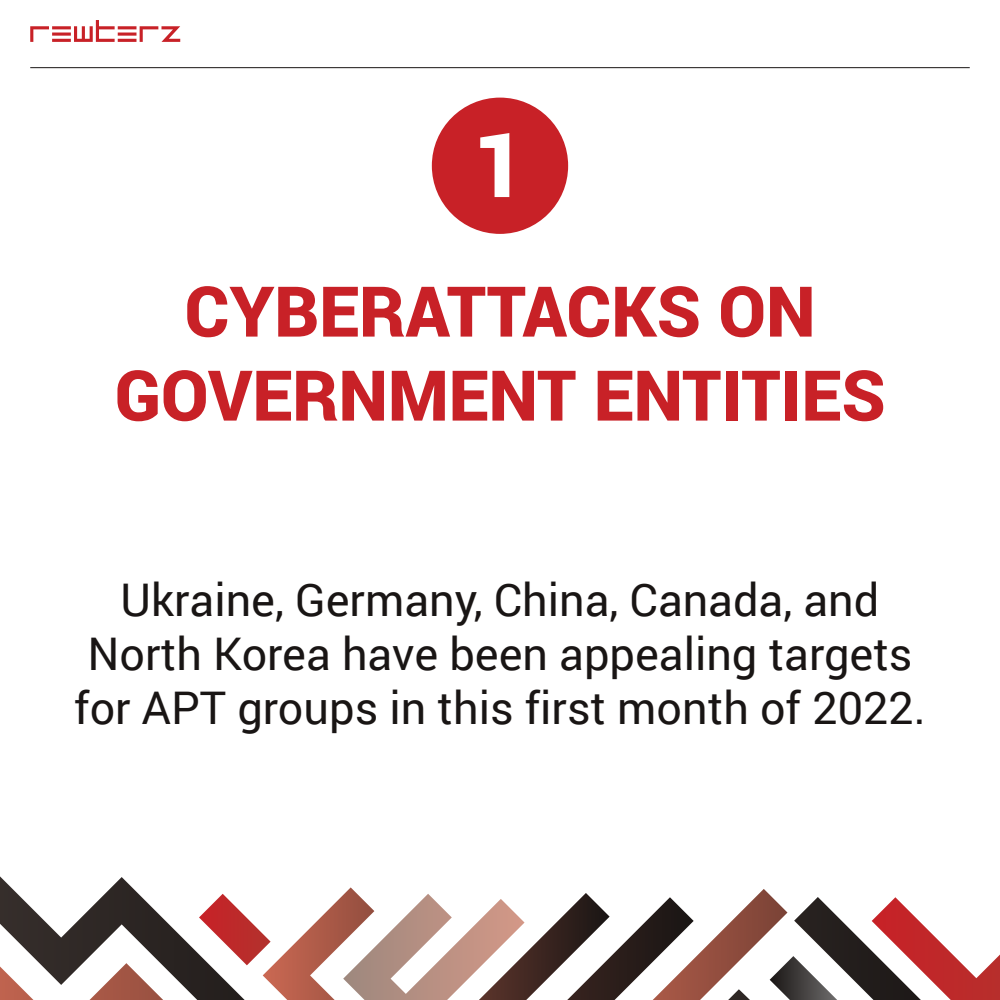
<style>
.page{position:relative;width:1000px;height:1000px;background:#fff}
.page>*{position:absolute;margin:0;border:0;box-sizing:border-box;transform-origin:0 0}
.t1{font:900 90px "Roboto";color:#fff}
.t2{font:900 70px/84px "Roboto";color:#c82127;text-align:center}
.t3{font:45px/54px "Roboto";color:#191514;text-align:center}
</style>
<div class="page">
<svg style="left:610px;top:914px;width:43px;height:86px"></svg>
<svg style="left:653px;top:889px;width:347px;height:111px"></svg>
<svg style="left:0;top:876px;width:610px;height:124px"></svg>
<div style="left:432px;top:98px;width:136px;height:136px;background:#c82127;border-radius:50%"></div>
<svg style="left:30px;top:20px;width:150px;height:22px"></svg>
<hr style="left:30px;top:67px;width:940px;height:1px;background:#191514">
<h1 class="t1" style="left:474px;top:101px;width:54px">1</h1>
<h2 class="t2" style="left:114px;top:267px;width:773px">CYBERATTACKS ON<br>GOVERNMENT ENTITIES</h2>
<p class="t3" style="left:74px;top:571px;width:853px">Ukraine, Germany, China, Canada, and<br>North Korea have been appealing targets for APT groups in this first month of 2022.</p>
</div>
